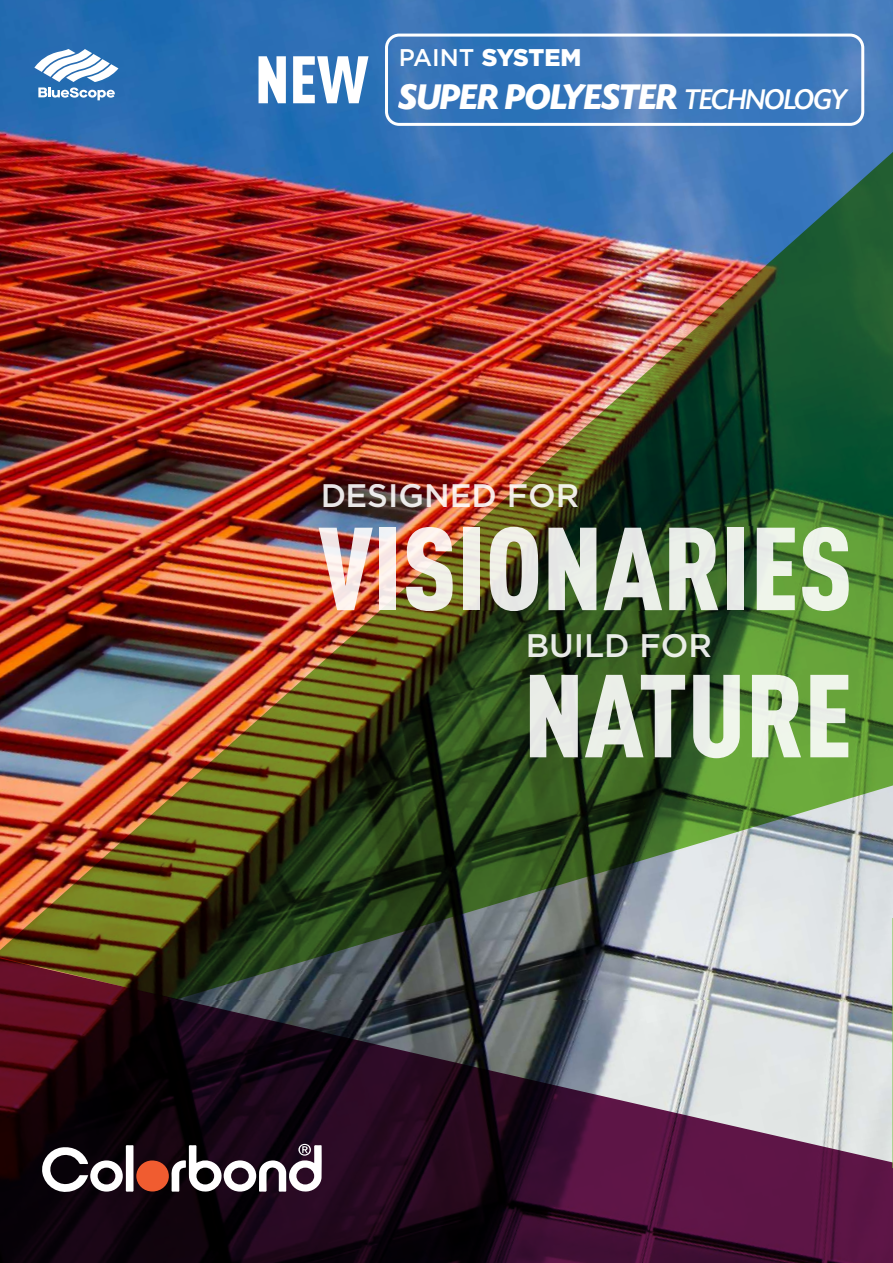
<style>
.page{position:relative;width:893px;height:1263px;background:#fff}
.page>*{position:absolute;margin:0;border:0;box-sizing:border-box;transform-origin:0 0}
.t1{font:900 115.8px "DIN Cond";color:#fff}
.t2{font:italic 700 37.5px "Today SHOP";color:#fff}
.t3{font:500 32.55px "Gotham";color:#fff}
.t4{font:900 24.15px "Gotham";letter-spacing:-.02em;color:#fff}
.s1{font-weight:500}
.s2{font-family:"DIN Cond";font-weight:900;font-style:normal;font-size:66px}
.s3{font-weight:500;font-size:30px}
</style>
<div class="page">
<img style="left:0;top:0;width:893px;height:140px">
<svg style="left:0;top:999px;width:893px;height:264px"></svg>
<img style="left:0;top:140px;width:893px;height:859px">
<hr style="left:892px;top:918px;width:1px;height:250px;background:#7dc142">
<div style="left:385px;top:34px;width:479px;height:92px;border:3px solid #fff;border-radius:13px"></div>
<div style="left:136px;top:1160px;width:33px;height:31px;background:#f05c30;border-radius:50%"></div>
<svg style="left:40px;top:1145px;width:94px;height:50px"></svg>
<svg style="left:171px;top:1144px;width:151px;height:48px"></svg>
<svg style="left:34px;top:49px;width:84px;height:51px"></svg>
<p class="t4" style="left:399px;top:43px;width:184px"><span class="s1">PAINT</span> SYSTEM</p>
<p class="t2" style="left:255px;top:77px;width:593px"><span class="s2">NEW</span> SUPER POLYESTER <span class="s3">TECHNOLOGY</span></p>
<p class="t3" style="left:320px;top:475px;width:261px">DESIGNED FOR</p>
<h1 class="t1" style="left:318px;top:496px;width:536px">VISIONARIES</h1>
<p class="t3" style="left:526px;top:624px;width:188px">BUILD FOR</p>
<h1 class="t1" style="left:523px;top:643px;width:330px">NATURE</h1>
</div>
